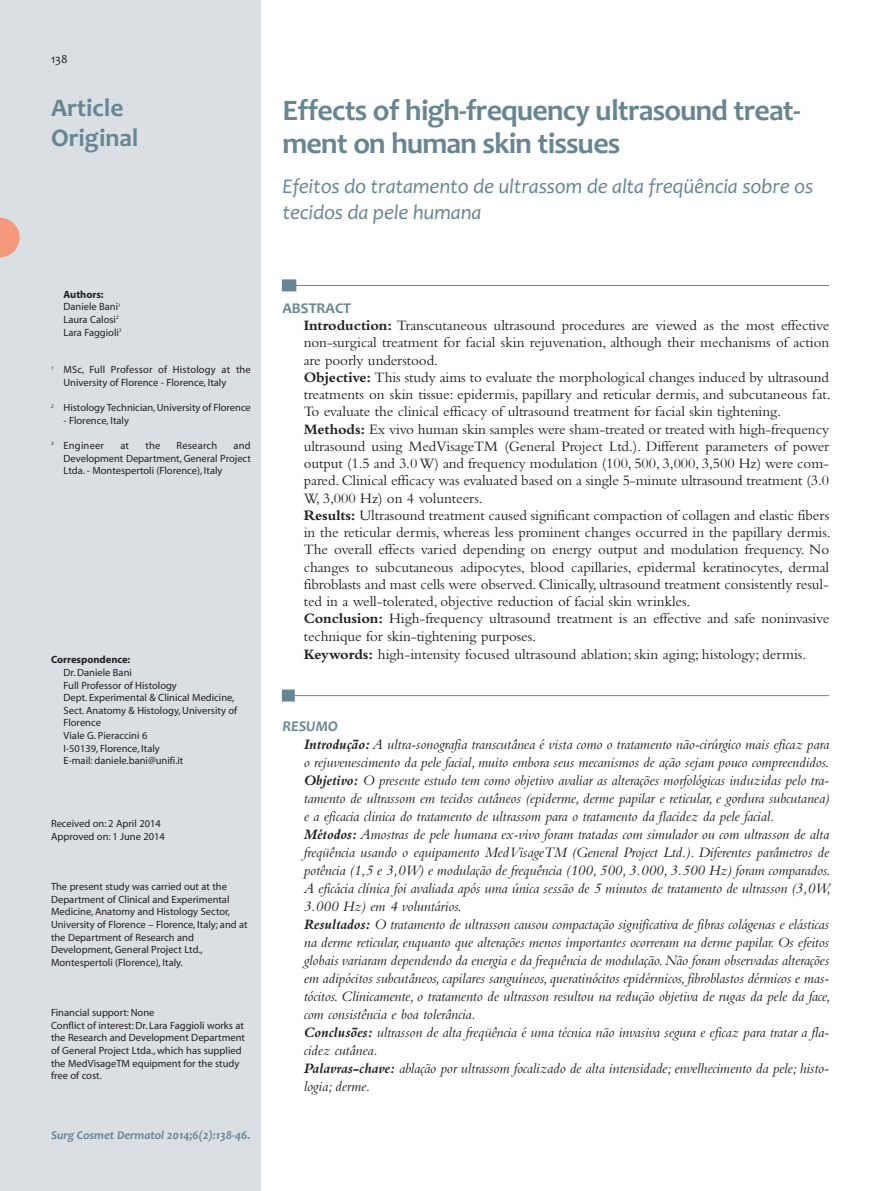
<style>
.page{position:relative;width:893px;height:1191px;background:#fff}
.page>*{position:absolute;margin:0;border:0;box-sizing:border-box;transform-origin:0 0}
.t1{font:700 30px/33px "Candara";letter-spacing:-.025em;color:#678593}
.t2{font:700 25.5px/30px "Candara";color:#678593}
.t3{font:italic 21px/25.5px "Candara";letter-spacing:-.01em;color:#678593}
.t4{font:italic 15px/18px "Bembo";letter-spacing:-.005em;color:#231f20}
.t5{font:15px/17.2px "Bembo";letter-spacing:-.005em;color:#231f20}
.t6{font:700 15px "Candara";color:#678593}
.t7{font:italic 700 15px "Candara";color:#678593}
.t8{font:italic 700 12px "Candara";color:#678593}
.t9{font:12px "Candara";color:#231f20}
.t10{font:10.5px/12.6px "Myriad";color:#231f20}
.t11{font:10.5px "Myriad";letter-spacing:.02em;color:#231f20}
.t12{font:700 10.5px "Myriad";color:#231f20}
.s1{font-weight:700}
</style>
<div class="page">
<div style="left:0;top:0;width:261px;height:1191px;background:#d9dfe3"></div>
<hr style="left:282px;top:285px;width:547px;height:1px;background:#678593">
<div style="left:282px;top:279px;width:14px;height:12px;background:#678593"></div>
<hr style="left:282px;top:695px;width:547px;height:1px;background:#678593">
<div style="left:282px;top:689px;width:13px;height:12px;background:#678593"></div>
<svg style="left:0;top:218px;width:20px;height:39px"></svg>
<p class="t9" style="left:51px;top:54px;width:18px">138</p>
<h2 class="t2" style="left:51px;top:96px;width:89px">Article<br>Original</h2>
<p class="t10" style="left:64px;top:289px;width:59px"><span class="s1">Authors:<br></span>Daniele Bani<sup>1<br></sup>Laura Calosi<sup>2<br></sup>Lara Faggioli<sup>3</sup></p>
<p class="t10" style="left:64px;top:364px;width:189px;text-indent:-12px"><sup>1</sup> MSc, Full Professor of Histology at the<br>University of Florence - Florence, Italy</p>
<p class="t10" style="left:51px;top:402px;width:201px"><sup>2</sup> Histology Technician, University of Florence</p>
<p class="t10" style="left:64px;top:415px;width:67px">- Florence, Italy</p>
<p class="t11" style="left:51px;top:441px;width:55px"><sup>3</sup> Engineer</p>
<p class="t10" style="left:120px;top:440px;width:10px">at</p>
<p class="t10" style="left:145px;top:440px;width:16px">the</p>
<p class="t11" style="left:177px;top:441px;width:42px">Research</p>
<p class="t10" style="left:64px;top:440px;width:189px;text-align:justify;text-indent:170px">and Development Department, General Project Ltda. - Montespertoli (Florence), Italy</p>
<p class="t12" style="left:51px;top:656px;width:81px">Correspondence:</p>
<p class="t10" style="left:64px;top:667px;width:175px">Dr. Daniele Bani<br>Full Professor of Histology<br>Dept. Experimental &amp; Clinical Medicine,<br>Sect. Anatomy &amp; Histology, University of<br>Florence<br>Viale G. Pieraccini 6<br>I-50139, Florence, Italy<br>E-mail: daniele.bani@unifi.it</p>
<p class="t10" style="left:51px;top:818px;width:115px">Received on: 2 April 2014<br>Approved on: 1 June 2014</p>
<p class="t10" style="left:51px;top:881px;width:198px">The present study was carried out at the Department of Clinical and Experimental Medicine, Anatomy and Histology Sector, University of Florence – Florence, Italy; and at the Department of Research and Development, General Project Ltd., Montespertoli (Florence), Italy.</p>
<p class="t10" style="left:51px;top:1007px;width:195px">Financial support: None<br>Conflict of interest: Dr. Lara Faggioli works at the Research and Development Department of General Project Ltda., which has supplied the MedVisageTM equipment for the study free of cost.</p>
<p class="t8" style="left:51px;top:1128px;width:201px">Surg Cosmet Dermatol 2014;6(2):138-46.</p>
<h1 class="t1" style="left:282px;top:96px;width:520px">Effects of high-frequency ultrasound treat&shy;ment on human skin tissues</h1>
<h3 class="t3" style="left:282px;top:176px;width:532px">Efeitos do tratamento de ultrassom de alta freqüência sobre os tecidos da pele humana</h3>
<p class="t6" style="left:282px;top:302px;width:70px">ABS TRACT</p>
<p class="t5" style="left:304px;top:318px;width:528px"><span class="s1">Introduction:</span> Transcutaneous ultrasound procedures are viewed as the most effective non-surgical treatment for facial skin rejuvenation, although their mechanisms of action are poorly understood.<br><span class="s1">Objective:</span> This study aims to evaluate the morphological changes induced by ultrasound treatments on skin tissue: epidermis, papillary and reticular dermis, and subcutaneous fat.<br>To evaluate the clinical efficacy of ultrasound treatment for facial skin tightening.<br><span class="s1">Methods:</span> Ex vivo human skin samples were sham-treated or treated with high-frequency ultrasound using MedVisageTM (General Project Ltd.). Different parameters of power output (1.5 and 3.0 W) and frequency modulation (100, 500, 3,000, 3,500 Hz) were com&shy;pared. Clinical efficacy was evaluated based on a single 5-minute ultrasound treatment (3.0<br>W, 3,000 Hz) on 4 volunteers.<br><span class="s1">Results:</span> Ultrasound treatment caused significant compaction of collagen and elastic fibers in the reticular dermis, whereas less prominent changes occurred in the papillary dermis.<br>The overall effects varied depending on energy output and modulation frequency. No changes to subcutaneous adipocytes, blood capillaries, epidermal keratinocytes, dermal fibroblasts and mast cells were observed. Clinically, ultrasound treatment consistently resul&shy;ted in a well-tolerated, objective reduction of facial skin wrinkles.<br><span class="s1">Conclusion:</span> High-frequency ultrasound treatment is an effective and safe noninvasive technique for skin-tightening purposes.<br><span class="s1">Keywords:</span> high-intensity focused ultrasound ablation; skin aging; histology; dermis.</p>
<p class="t7" style="left:282px;top:717px;width:57px">RESU MO</p>
<p class="t4" style="left:304px;top:736px;width:528px"><span class="s1">Introdução:</span> A ultra-sonografia transcutânea é vista como o tratamento não-cirúrgico mais eficaz para o rejuvenescimento da pele facial, muito embora seus mecanismos de ação sejam pouco compreendidos.<br><span class="s1">Objetivo:</span> O presente estudo tem como objetivo avaliar as alterações morfológicas induzidas pelo tra&shy;tamento de ultrassom em tecidos cutâneos (epiderme, derme papilar e reticular, e gordura subcutanea) e a eficacia clinica do tratamento de ultrassom para o tratamento da flacidez da pele facial.<br><span class="s1">Métodos:</span> Amostras de pele humana ex-vivo foram tratadas com simulador ou com ultrasson de alta freqüência usando o equipamento MedVisageTM (General Project Ltd.). Diferentes parâmetros de potência (1,5 e 3,0W) e modulação de frequência (100, 500, 3.000, 3.500 Hz) foram comparados.<br>A eficácia clínica foi avaliada após uma única sessão de 5 minutos de tratamento de ultrasson (3,0W, 3.000 Hz) em 4 voluntários.<br><span class="s1">Resultados:</span> O tratamento de ultrasson causou compactação significativa de fibras colágenas e elásticas na derme reticular, enquanto que alterações menos importantes ocorreram na derme papilar. Os efeitos globais variaram dependendo da energia e da frequência de modulação. Não foram observadas alterações em adipócitos subcutâneos, capilares sanguíneos, queratinócitos epidérmicos, fibroblastos dérmicos e mas&shy;tócitos. Clinicamente, o tratamento de ultrasson resultou na redução objetiva de rugas da pele da face, com consistência e boa tolerância.<br><span class="s1">Conclusões:</span> ultrasson de alta freqüência é uma técnica não invasiva segura e eficaz para tratar a fla&shy;cidez cutânea.<br><span class="s1">Palavras-chave:</span> ablação por ultrassom focalizado de alta intensidade; envelhecimento da pele; histo&shy;logia; derme.</p>
</div>
